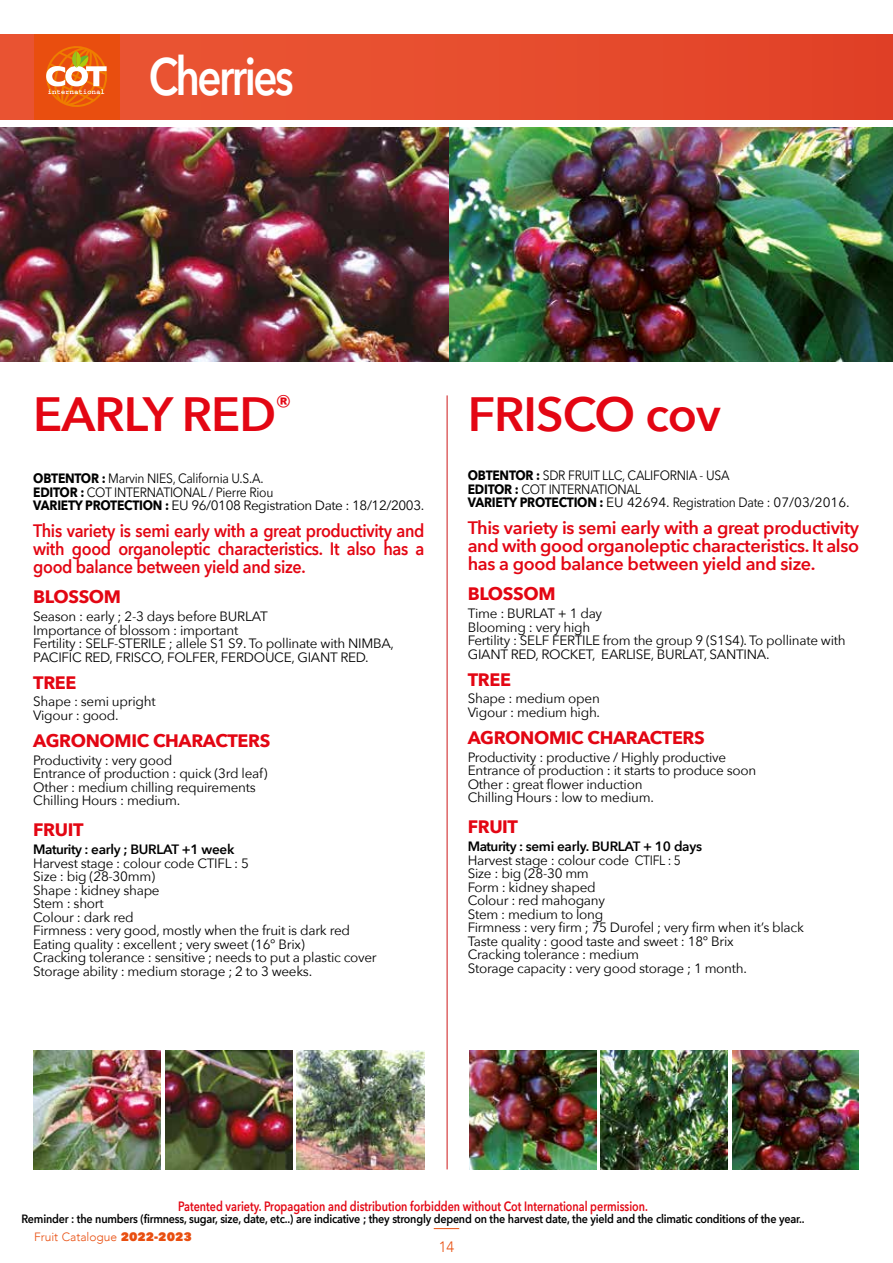
<style>
.page{position:relative;width:893px;height:1263px;background:#fff}
.page>*{position:absolute;margin:0;border:0;box-sizing:border-box;transform-origin:0 0}
.t1{font:600 52.5px "Avenir Next";letter-spacing:-.06em;color:#fff;scale:.8 1}
.t2{font:600 48px "Avenir Next";letter-spacing:-.02em;color:#e30613}
.t3{font:600 18px/18px "Avenir Next";letter-spacing:-.02em;color:#e30613;text-align:justify}
.t4{font:600 18px/18px "Avenir Next";letter-spacing:-.02em;color:#e30613;text-align:justify;scale:.9 1}
.t5{font:700 18px "Avenir Next";letter-spacing:-.02em;color:#e30613}
.t6{font:300 15px "Avenir";color:#e94e0f}
.t7{font:13.5px/13.5px "Avenir Next";letter-spacing:-.02em;color:#000}
.t8{font:13.5px/13.5px "Avenir Next";letter-spacing:-.02em;color:#000;scale:.9 1}
.t9{font:600 13.5px "Avenir Next";color:#e30613;scale:.8 1}
.t10{font:600 13.5px "Avenir Next";letter-spacing:-.02em;color:#000}
.t11{font:600 12px "Avenir Next";letter-spacing:-.02em;color:#000;scale:.9 1}
.t12{font:300 12px "Avenir";color:#e94e0f}
.s1{font-weight:700}
.s2{font-family:"Avenir Next";font-weight:800}
</style>
<div class="page">
<svg style="left:434px;top:1228px;width:25px;height:1px"></svg>
<div style="left:0;top:34px;width:893px;height:85px;background:linear-gradient(to bottom,#e64c2e,#e64c2e)"></div>
<div style="left:34px;top:34px;width:85px;height:85px;background:#e94e0f"></div>
<svg style="left:46px;top:46px;width:61px;height:61px"></svg>
<img style="left:601px;top:1050px;width:126px;height:119px">
<img style="left:732px;top:1050px;width:127px;height:119px">
<img style="left:469px;top:1050px;width:127px;height:119px">
<img style="left:448px;top:128px;width:445px;height:233px">
<hr style="left:447px;top:395px;width:1px;height:774px;background:#cd1719">
<img style="left:0;top:128px;width:448px;height:233px">
<img style="left:33px;top:1050px;width:128px;height:119px">
<img style="left:165px;top:1050px;width:128px;height:119px">
<img style="left:297px;top:1050px;width:127px;height:119px">
<h1 class="t1" style="left:149px;top:32px;width:183px">Cherries</h1>
<h2 class="t2" style="left:33px;top:373px;width:260px">EARLY RED<sup>®</sup></h2>
<p class="t8" style="left:33px;top:471px;width:436px"><span class="s1">OBTENTOR :</span> Marvin NIES, California U.S.A.<br><span class="s1">EDITOR :</span> COT INTERNATIONAL / Pierre Riou<br><span class="s1">VARIETY PROTECTION :</span> EU 96/0108 Registration Date : 18/12/2003.</p>
<h3 class="t4" style="left:33px;top:521px;width:436px">This variety is semi early with a great productivity and with good organoleptic characteristics. It also has a good balance between yield and size.</h3>
<h3 class="t5" style="left:33px;top:581px;width:89px">BLOSSOM</h3>
<p class="t7" style="left:33px;top:609px;width:362px">Season : early ; 2-3 days before BURLAT<br>Importance of blossom : important<br>Fertility : SELF-STERILE ; allele S1 S9. To pollinate with NIMBA, PACIFIC RED, FRISCO, FOLFER, FERDOUCE, GIANT RED.</p>
<h3 class="t5" style="left:33px;top:667px;width:45px">TREE</h3>
<p class="t7" style="left:33px;top:694px;width:124px">Shape : semi upright<br>Vigour : good.</p>
<h3 class="t5" style="left:33px;top:725px;width:239px">AGRONOMIC CHARACTERS</h3>
<p class="t7" style="left:33px;top:752px;width:236px">Productivity : very good<br>Entrance of production : quick (3rd leaf)<br>Other : medium chilling requirements<br>Chilling Hours : medium.</p>
<h3 class="t5" style="left:33px;top:814px;width:52px">FRUIT</h3>
<p class="t10" style="left:33px;top:838px;width:203px">Maturity : early ; BURLAT +1 week</p>
<p class="t7" style="left:33px;top:855px;width:345px">Harvest stage : colour code CTIFL : 5<br>Size : big (28-30mm)<br>Shape : kidney shape<br>Stem : short<br>Colour : dark red<br>Firmness : very good, mostly when the fruit is dark red Eating quality : excellent ; very sweet (16° Brix)<br>Cracking tolerance : sensitive ; needs to put a plastic cover Storage ability : medium storage ; 2 to 3 weeks.</p>
<h2 class="t2" style="left:468px;top:373px;width:255px">FRISCO cov</h2>
<p class="t8" style="left:468px;top:468px;width:426px"><span class="s1">OBTENTOR :</span> SDR FRUIT LLC, CALIFORNIA - USA<br><span class="s1">EDITOR :</span> COT INTERNATIONAL<br><span class="s1">VARIETY PROTECTION :</span> EU 42694. Registration Date : 07/03/2016.</p>
<h3 class="t3" style="left:468px;top:518px;width:393px">This variety is semi early with a great productivity and with good organoleptic characteristics. It also has a good balance between yield and size.</h3>
<h3 class="t5" style="left:468px;top:578px;width:89px">BLOSSOM</h3>
<p class="t7" style="left:468px;top:606px;width:379px">Time : BURLAT + 1 day<br>Blooming : very high<br>Fertility : SELF FERTILE from the group 9 (S1S4). To pollinate with GIANT RED, ROCKET, EARLISE, BURLAT, SANTINA.</p>
<h3 class="t5" style="left:468px;top:664px;width:45px">TREE</h3>
<p class="t7" style="left:468px;top:691px;width:134px">Shape : medium open<br>Vigour : medium high.</p>
<h3 class="t5" style="left:468px;top:722px;width:239px">AGRONOMIC CHARACTERS</h3>
<p class="t7" style="left:468px;top:749px;width:290px">Productivity : productive / Highly productive Entrance of production : it starts to produce soon Other : great flower induction<br>Chilling Hours : low to medium.</p>
<h3 class="t5" style="left:468px;top:811px;width:52px">FRUIT</h3>
<p class="t10" style="left:468px;top:835px;width:236px">Maturity : semi early. BURLAT + 10 days</p>
<p class="t7" style="left:468px;top:852px;width:338px">Harvest stage : colour code CTIFL : 5<br>Size : big (28-30 mm<br>Form : kidney shaped<br>Colour : red mahogany<br>Stem : medium to long<br>Firmness : very firm ; 75 Durofel ; very firm when it’s black<br>Taste quality : good taste and sweet : 18° Brix<br>Cracking tolerance : medium<br>Storage capacity : very good storage ; 1 month.</p>
<p class="t9" style="left:178px;top:1194px;width:589px">Patented variety. Propagation and distribution forbidden without Cot International permission.</p>
<p class="t11" style="left:22px;top:1208px;width:872px">Reminder : the numbers (firmness, sugar, size, date, etc..) are indicative ; they strongly depend on the harvest date, the yield and the climatic conditions of the year..</p>
<p class="t12" style="left:34px;top:1230px;width:159px">Fruit Catalogue <span class="s2">2022-2023</span></p>
<p class="t6" style="left:439px;top:1238px;width:17px">14</p>
</div>
